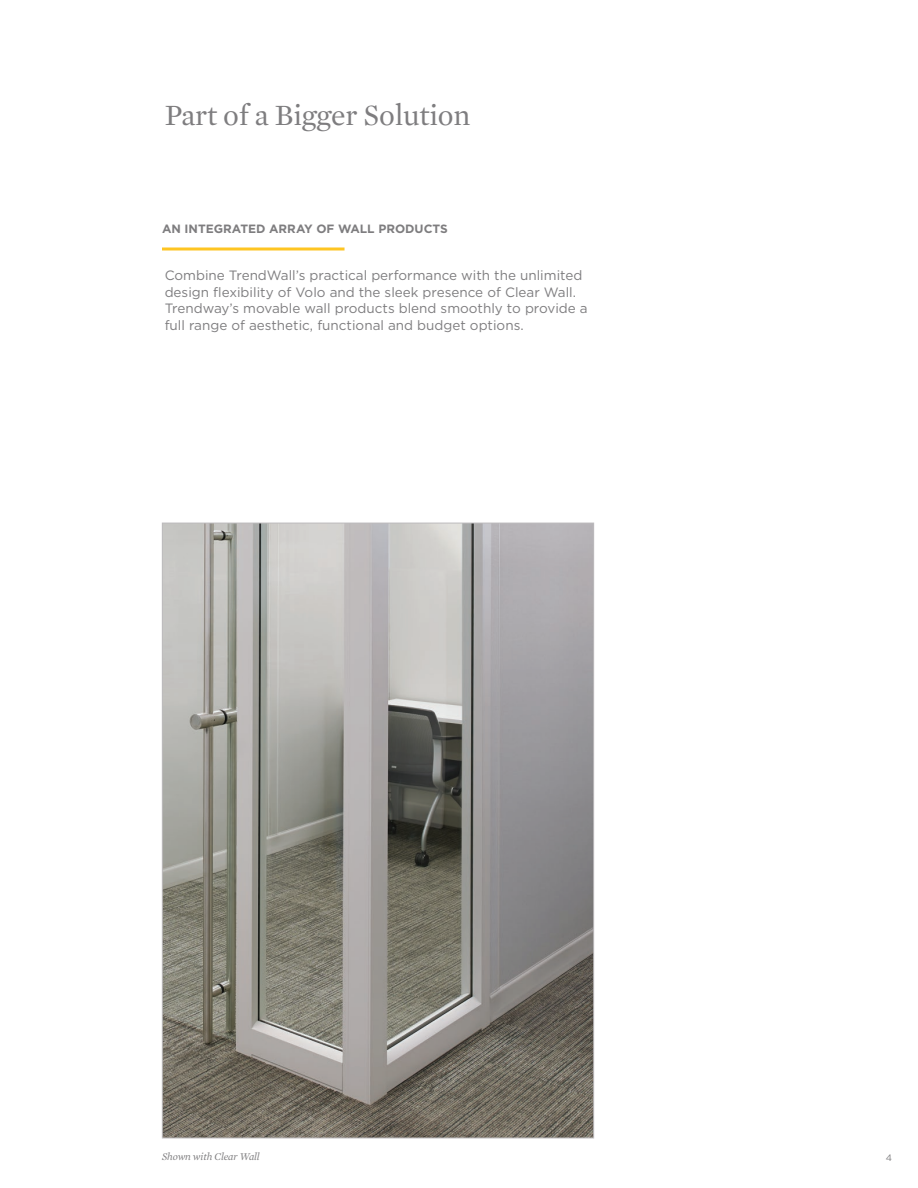
<style>
.page{position:relative;width:918px;height:1188px;background:#fff}
.page>*{position:absolute;margin:0;border:0;box-sizing:border-box;transform-origin:0 0}
.t1{font:30px "Mercury Text G1";letter-spacing:-.01em;color:#7e7d7f}
.t2{font:13.5px/16.5px "Gotham";color:#7e7d7f}
.t3{font:700 12px "Gotham";color:#7e7d7f}
.t4{font:italic 10.5px "Mercury Text G1";letter-spacing:-.015em;color:#7e7d7f}
.t5{font:9.3px "Gotham";color:#7e7d7f}
</style>
<div class="page">
<img style="left:164px;top:525px;width:428px;height:611px">
<hr style="left:162px;top:248px;width:183px;height:2px;background:#fec522">
<p class="t1" style="left:165px;top:94px;width:307px">Part of a Bigger Solution</p>
<p class="t3" style="left:162px;top:221px;width:287px">AN INTEGRATED ARRAY OF WALL PRODUCTS</p>
<p class="t2" style="left:165px;top:267px;width:425px">Combine TrendWall’s practical performance with the unlimited design flexibility of Volo and the sleek presence of Clear Wall.<br>Trendway’s movable wall products blend smoothly to provide a full range of aesthetic, functional and budget options.</p>
<p class="t4" style="left:162px;top:1149px;width:99px">Shown with Clear Wall</p>
<p class="t5" style="left:886px;top:1152px;width:8px">4</p>
</div>
